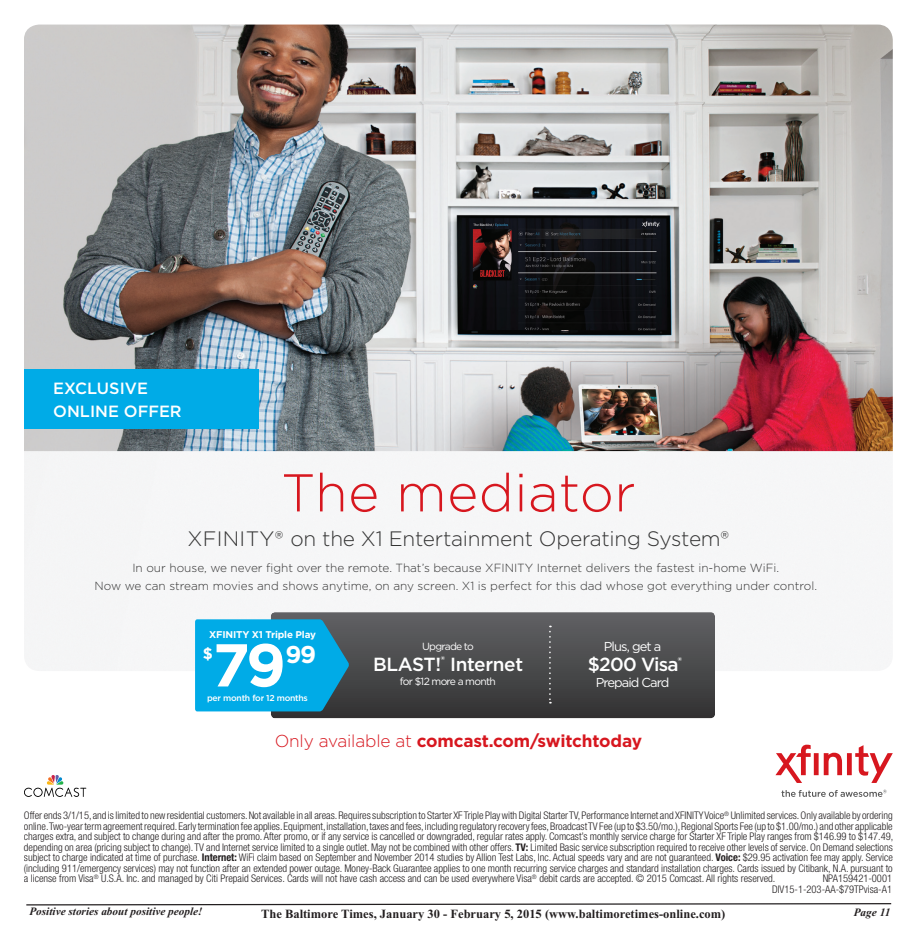
<style>
.page{position:relative;width:917px;height:947px;background:#fff}
.page>*{position:absolute;margin:0;border:0;box-sizing:border-box;transform-origin:0 0}
.t1{font:60.38px "Gotham Bold+OLJELP";color:#fff}
.t2{font:53.12px "Gotham Light+ESRFIO";letter-spacing:.01em;color:#d7171f}
.t3{font:24.25px "Gotham Bold+OLJELP";color:#fff}
.t4{font:20.88px "Gotham Light+ESRFIO";letter-spacing:-.01em;color:#333}
.t5{font:19px "Gotham Medium+DQCHDM";letter-spacing:-.025em;color:#fff}
.t6{font:17.25px "Gotham Bold+OLJELP";letter-spacing:-.01em;color:#d7171f}
.t7{font:16.25px/23.6px "Gotham Medium+DQCHDM";color:#fff}
.t8{font:15.5px "Gotham Bold+OLJELP";color:#fff}
.t9{font:12.88px "Gotham Book+PRIIYS";letter-spacing:-.07em;color:#fff}
.t10{font:700 12.5px "Times New Roman";color:#231f20}
.t11{font:11.75px/18.1px "Gotham Light+ESRFIO";color:#333;text-align:center}
.t12{font:italic 700 11.25px "Times New Roman";color:#231f20}
.t13{font:10.5px/10.5px "Helvetica Neue LT Std Lt Cn+EZNZWN";color:#231f20;text-align:justify}
.t14{font:10.38px "Gotham Book+PRIIYS";letter-spacing:-.07em;color:#fff}
.t15{font:9.75px "Gotham Bold+OLJELP";letter-spacing:-.02em;color:#fff}
.t16{font:8.62px "Gotham Medium+DQCHDM";letter-spacing:-.03em;color:#fff}
.s1{font-family:"Gotham Light+ESRFIO"}
.s2{font-family:"Helvetica Neue LT Std Bd Cn+NWPBUR"}
</style>
<div class="page">
<svg style="left:26px;top:903px;width:866px;height:3px"></svg>
<div style="left:24px;top:122px;width:868px;height:549px;background:#f6f6f7;border-radius:15px"></div>
<img style="left:24px;top:25px;width:868px;height:426px">
<svg style="left:775px;top:745px;width:117px;height:38px"></svg>
<svg style="left:781px;top:790px;width:105px;height:7px"></svg>
<svg style="left:24px;top:775px;width:62px;height:22px"></svg>
<div style="left:24px;top:370px;width:235px;height:59px;background:#00abe7"></div>
<div style="left:271px;top:612px;width:443px;height:106px;background:linear-gradient(to bottom,#626265,#333);border-radius:4px"></div>
<svg style="left:195px;top:619px;width:154px;height:92px;background:#07a2d9"></svg>
<svg style="left:549px;top:626px;width:1px;height:77px"></svg>
<p class="t7" style="left:53px;top:378px;width:130px">EXCLUSIVE<br>ONLINE OFFER</p>
<p class="t2" style="left:281px;top:470px;width:356px">The mediator</p>
<p class="t4" style="left:187px;top:529px;width:543px">XFINITY® on the X1 Entertainment Operating System®</p>
<p class="t11" style="left:94px;top:560px;width:723px">In our house, we never fight over the remote. That’s because XFINITY Internet delivers the fastest in-home WiFi.<br>Now we can stream movies and shows anytime, on any screen. X1 is perfect for this dad whose got everything under control.</p>
<p class="t15" style="left:209px;top:629px;width:108px">XFINITY X1 Triple Play</p>
<p class="t8" style="left:203px;top:645px;width:12px">$</p>
<p class="t1" style="left:212px;top:630px;width:75px">79</p>
<p class="t3" style="left:285px;top:640px;width:32px">99</p>
<p class="t9" style="left:603px;top:640px;width:59px">Plus, get a</p>
<p class="t14" style="left:422px;top:642px;width:53px">Upgrade to</p>
<p class="t5" style="left:373px;top:657px;width:151px">BLAST!<sup>®</sup> Internet</p>
<p class="t14" style="left:400px;top:677px;width:97px">for $12 more a month</p>
<p class="t5" style="left:587px;top:658px;width:96px">$200 Visa<sup>®</sup></p>
<p class="t9" style="left:595px;top:677px;width:75px">Prepaid Card</p>
<p class="t16" style="left:207px;top:694px;width:102px">per month for 12 months</p>
<p class="t6" style="left:274px;top:731px;width:369px"><span class="s1">Only available at</span> comcast.com/switchtoday</p>
<p class="t13" style="left:24px;top:811px;width:870px">Offer ends 3/1/15, and is limited to new residential customers. Not available in all areas. Requires subscription to Starter XF Triple Play with Digital Starter TV, Performance Internet and XFINITY Voice<sup>®</sup> Unlimited services. Only available by ordering online. Two-year term agreement required. Early termination fee applies. Equipment, installation, taxes and fees, including regulatory recovery fees, Broadcast TV Fee (up to $3.50/mo.), Regional Sports Fee (up to $1.00/mo.) and other applicable charges extra, and subject to change during and after the promo. After promo, or if any service is cancelled or downgraded, regular rates apply. Comcast’s monthly service charge for Starter XF Triple Play ranges from $146.99 to $147.49, depending on area (pricing subject to change). TV and Internet service limited to a single outlet. May not be combined with other offers. <span class="s2">TV:</span> Limited Basic service subscription required to receive other levels of service. On Demand selections subject to charge indicated at time of purchase. <span class="s2">Internet:</span> WiFi claim based on September and November 2014 studies by Allion Test Labs, Inc. Actual speeds vary and are not guaranteed. <span class="s2">Voice:</span> $29.95 activation fee may apply. Service (including 911/emergency services) may not function after an extended power outage. Money-Back Guarantee applies to one month recurring service charges and standard installation charges. Cards issued by Citibank, N.A. pursuant to a license from Visa<sup>®</sup> U.S.A. Inc. and managed by Citi Prepaid Services. Cards will not have cash access and can be used everywhere Visa<sup>®</sup> debit cards are accepted. © 2015 Comcast. All rights reserved.</p>
<p class="t13" style="left:771px;top:874px;width:121px;text-align:right">NPA159421-0001<br>DIV15-1-203-AA-$79TPvisa-A1</p>
<p class="t12" style="left:29px;top:904px;width:175px">Positive stories about positive people!</p>
<p class="t10" style="left:261px;top:906px;width:465px">The Baltimore Times, January 30 - February 5, 2015 (www.baltimoretimes-online.com)</p>
<p class="t12" style="left:853px;top:905px;width:38px">Page 11</p>
</div>
